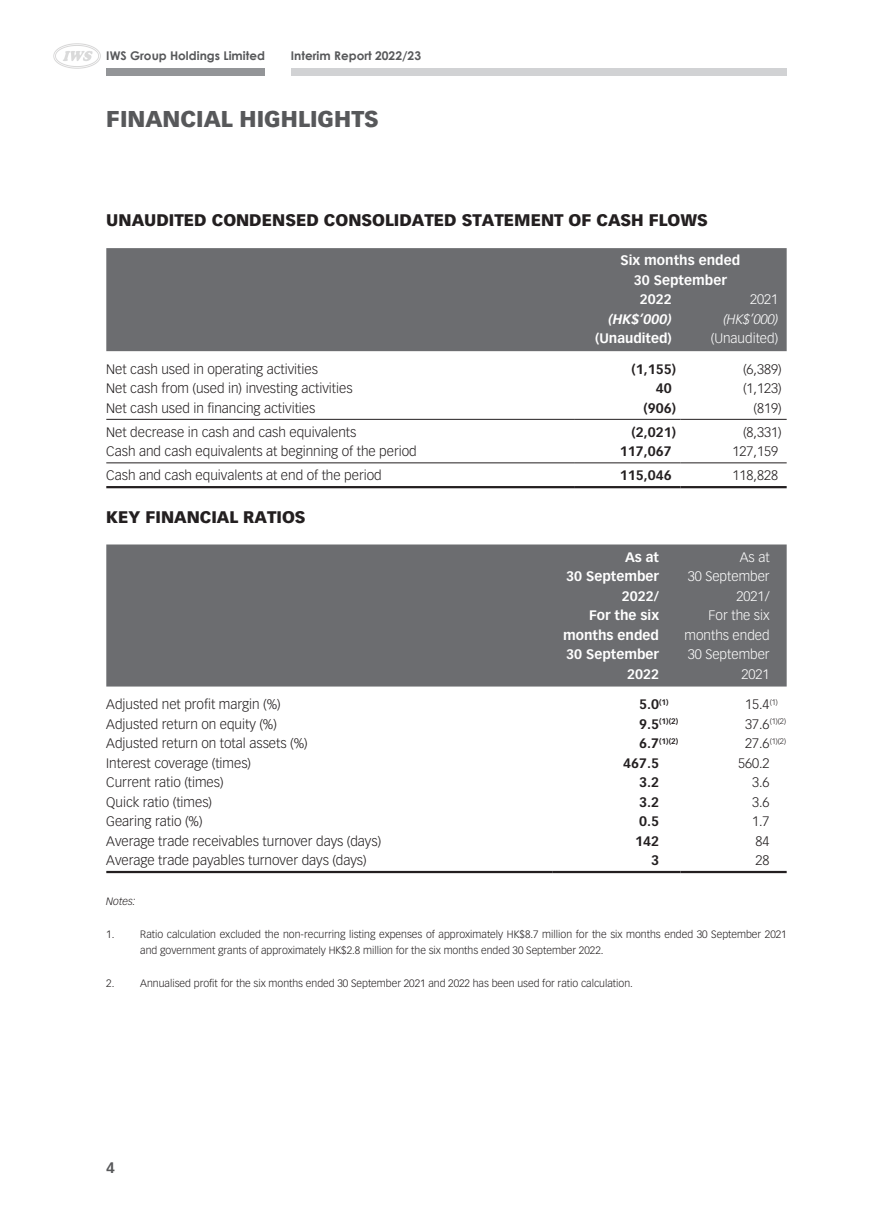
<style>
.page{position:relative;width:893px;height:1212px;background:#fff}
.page>*{position:absolute;margin:0;border:0;box-sizing:border-box;transform-origin:0 0}
.t1{font:900 22.5px "Vectora LT Std";color:#57585a}
.t2{font:900 16.5px "Vectora LT Std";color:#231f20}
.t3{font:700 15px "Vectora LT Std";color:#57585a}
.t4{font:300 13.5px "Vectora LT Std";color:#231f20}
.t5{font:700 13.5px/19.5px "Vectora LT Std";color:#fff;text-align:right}
.t6{font:300 13.5px/19.5px "Vectora LT Std";color:#fff;text-align:right}
.t7{font:700 13.5px "Vectora LT Std";color:#231f20}
.t8{font:italic 700 13.5px "Vectora LT Std";color:#fff}
.t9{font:italic 300 13.5px "Vectora LT Std";color:#fff}
.t10{font:700 12px "Century Gothic";color:#57585a}
.t11{font:300 10.5px/16.5px "Vectora LT Std";color:#231f20}
.t12{font:italic 300 10.5px "Vectora LT Std";color:#231f20}
.t13{font:300 7.8px "Vectora LT Std";color:#231f20}
.t14{font:700 7.8px "Vectora LT Std";color:#231f20}
.s1{font-size:13.5px}
</style>
<div class="page">
<div style="left:106px;top:68px;width:158px;height:7px;background:#939598"></div>
<div style="left:291px;top:68px;width:496px;height:7px;background:#d1d2d4"></div>
<img style="left:53px;top:43px;width:48px;height:26px">
<div style="left:106px;top:248px;width:681px;height:103px;background:#6c6d70"></div>
<hr style="left:106px;top:419px;width:468px;height:1px;background:#231f20">
<hr style="left:574px;top:419px;width:106px;height:1px;background:#231f20">
<hr style="left:680px;top:419px;width:107px;height:1px;background:#231f20">
<hr style="left:106px;top:462px;width:468px;height:1px;background:#231f20">
<hr style="left:574px;top:462px;width:106px;height:1px;background:#231f20">
<hr style="left:680px;top:462px;width:107px;height:1px;background:#231f20">
<hr style="left:106px;top:486px;width:468px;height:2px;background:#231f20">
<hr style="left:574px;top:486px;width:106px;height:2px;background:#231f20">
<hr style="left:680px;top:486px;width:107px;height:2px;background:#231f20">
<div style="left:106px;top:544px;width:681px;height:142px;background:#6c6d70"></div>
<hr style="left:106px;top:871px;width:447px;height:2px;background:#231f20">
<hr style="left:553px;top:871px;width:127px;height:2px;background:#231f20">
<hr style="left:680px;top:871px;width:107px;height:2px;background:#231f20">
<p class="t10" style="left:106px;top:46px;width:160px">IWS Group Holdings Limited</p>
<p class="t10" style="left:291px;top:46px;width:132px">Interim Report 2022/23</p>
<h1 class="t1" style="left:106px;top:105px;width:274px">FINANCIAL HIGHLIGHTS</h1>
<p class="t2" style="left:106px;top:210px;width:603px">UNAUDITED CONDENSED CONSOLIDATED STATEMENT OF CASH FLOWS</p>
<p class="t5" style="left:620px;top:251px;width:121px">Six months ended</p>
<p class="t5" style="left:634px;top:270px;width:94px">30 September</p>
<p class="t5" style="left:640px;top:290px;width:33px">2022</p>
<p class="t6" style="left:750px;top:290px;width:30px">2021</p>
<p class="t8" style="left:609px;top:311px;width:65px">(HK$’000)</p>
<p class="t9" style="left:723px;top:311px;width:56px">(HK$’000)</p>
<p class="t5" style="left:595px;top:329px;width:78px">(Unaudited)</p>
<p class="t6" style="left:711px;top:329px;width:69px">(Unaudited)</p>
<p class="t4" style="left:106px;top:361px;width:213px">Net cash used in operating activities</p>
<p class="t7" style="left:632px;top:361px;width:46px">(1,155)</p>
<p class="t4" style="left:743px;top:361px;width:40px">(6,389)</p>
<p class="t4" style="left:106px;top:381px;width:248px">Net cash from (used in) investing activities</p>
<p class="t7" style="left:656px;top:380px;width:17px">40</p>
<p class="t4" style="left:743px;top:381px;width:40px">(1,123)</p>
<p class="t4" style="left:106px;top:400px;width:211px">Net cash used in financing activities</p>
<p class="t7" style="left:644px;top:400px;width:34px">(906)</p>
<p class="t4" style="left:754px;top:400px;width:30px">(819)</p>
<p class="t4" style="left:106px;top:424px;width:252px">Net decrease in cash and cash equivalents</p>
<p class="t7" style="left:632px;top:424px;width:46px">(2,021)</p>
<p class="t4" style="left:743px;top:424px;width:40px">(8,331)</p>
<p class="t4" style="left:106px;top:444px;width:312px">Cash and cash equivalents at beginning of the period</p>
<p class="t7" style="left:620px;top:443px;width:53px">117,067</p>
<p class="t4" style="left:732px;top:444px;width:47px">127,159</p>
<p class="t4" style="left:106px;top:468px;width:277px">Cash and cash equivalents at end of the period</p>
<p class="t7" style="left:620px;top:467px;width:53px">115,046</p>
<p class="t4" style="left:732px;top:468px;width:47px">118,828</p>
<p class="t2" style="left:106px;top:506px;width:201px">KEY FINANCIAL RATIOS</p>
<p class="t5" style="left:563px;top:547px;width:98px">As at<br>30 September<br>2022/<br>For the six months ended<br>30 September<br>2022</p>
<p class="t6" style="left:685px;top:547px;width:87px">As at<br>30 September<br>2021/<br>For the six months ended<br>30 September<br>2021</p>
<p class="t4" style="left:106px;top:697px;width:176px">Adjusted net profit margin (%)</p>
<p class="t7" style="left:639px;top:696px;width:31px">5.0<sup>(1)</sup></p>
<p class="t4" style="left:745px;top:697px;width:34px">15.4<sup>(1)</sup></p>
<p class="t4" style="left:106px;top:716px;width:172px">Adjusted return on equity (%)</p>
<p class="t14" style="left:639px;top:717px;width:41px"><span class="s1">9.5</span>(1)(2)</p>
<p class="t13" style="left:745px;top:717px;width:42px"><span class="s1">37.6</span>(1)(2)</p>
<p class="t4" style="left:106px;top:736px;width:203px">Adjusted return on total assets (%)</p>
<p class="t14" style="left:639px;top:736px;width:41px"><span class="s1">6.7</span>(1)(2)</p>
<p class="t13" style="left:745px;top:736px;width:42px"><span class="s1">27.6</span>(1)(2)</p>
<p class="t4" style="left:106px;top:755px;width:146px">Interest coverage (times)</p>
<p class="t7" style="left:623px;top:755px;width:37px">467.5</p>
<p class="t4" style="left:738px;top:755px;width:33px">560.2</p>
<p class="t4" style="left:106px;top:775px;width:119px">Current ratio (times)</p>
<p class="t7" style="left:639px;top:774px;width:21px">3.2</p>
<p class="t4" style="left:752px;top:775px;width:19px">3.6</p>
<p class="t4" style="left:106px;top:794px;width:107px">Quick ratio (times)</p>
<p class="t7" style="left:639px;top:794px;width:21px">3.2</p>
<p class="t4" style="left:752px;top:794px;width:19px">3.6</p>
<p class="t4" style="left:106px;top:814px;width:98px">Gearing ratio (%)</p>
<p class="t7" style="left:639px;top:813px;width:21px">0.5</p>
<p class="t4" style="left:752px;top:814px;width:19px">1.7</p>
<p class="t4" style="left:106px;top:833px;width:276px">Average trade receivables turnover days (days)</p>
<p class="t7" style="left:635px;top:833px;width:25px">142</p>
<p class="t4" style="left:756px;top:833px;width:16px">84</p>
<p class="t4" style="left:106px;top:853px;width:262px">Average trade payables turnover days (days)</p>
<p class="t7" style="left:651px;top:852px;width:9px">3</p>
<p class="t4" style="left:756px;top:853px;width:16px">28</p>
<p class="t12" style="left:106px;top:894px;width:31px">Notes:</p>
<p class="t11" style="left:106px;top:926px;width:10px">1.</p>
<p class="t11" style="left:140px;top:926px;width:648px">Ratio calculation excluded the non-recurring listing expenses of approximately HK$8.7 million for the six months ended 30 September 2021 and government grants of approximately HK$2.8 million for the six months ended 30 September 2022.</p>
<p class="t11" style="left:106px;top:975px;width:10px">2.</p>
<p class="t11" style="left:140px;top:975px;width:494px">Annualised profit for the six months ended 30 September 2021 and 2022 has been used for ratio calculation.</p>
<p class="t3" style="left:106px;top:1158px;width:10px">4</p>
</div>
